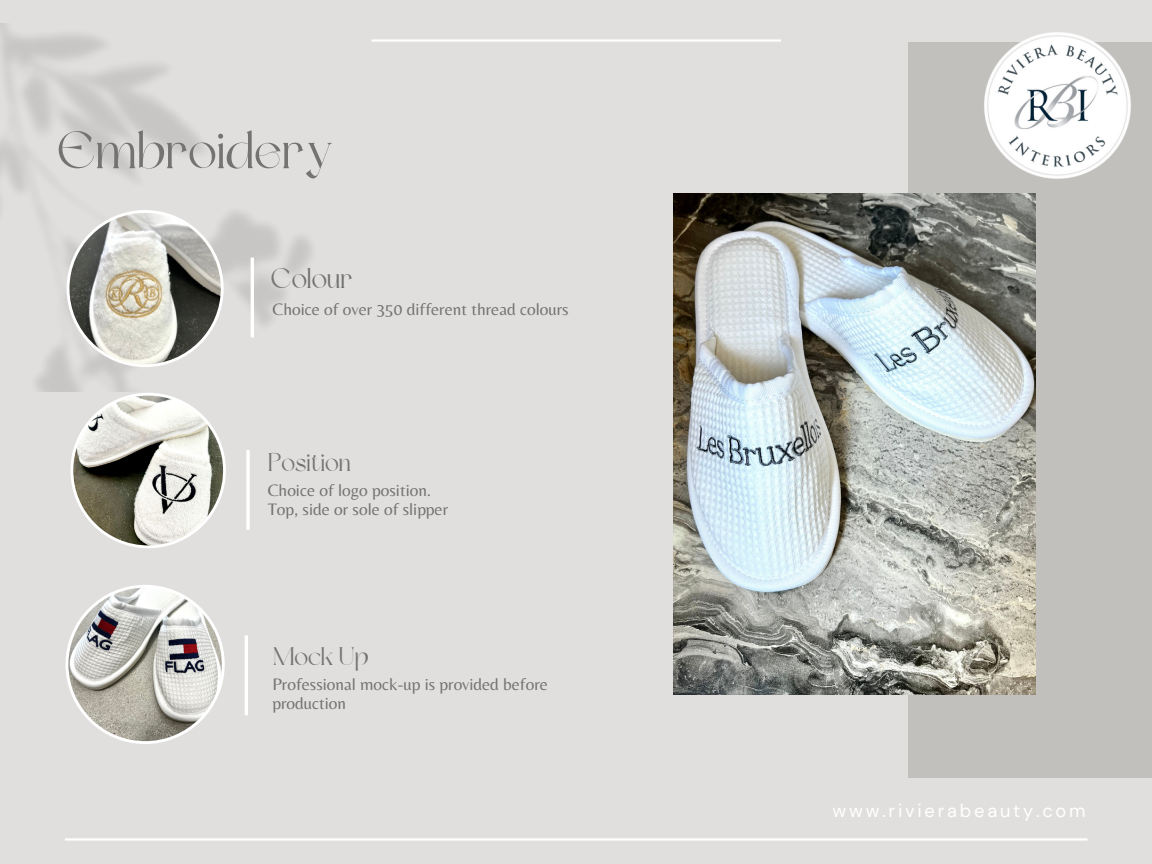
<style>
.page{position:relative;width:1152px;height:864px;background:#e0dfdd}
.page>*{position:absolute;margin:0;border:0;box-sizing:border-box;transform-origin:0 0}
.t1{font:52.5px "Dream Avenue";color:#737373}
.t2{font:28.35px "Dream Avenue";color:#737373}
.t3{font:25.35px "Dream Avenue";color:#737373}
.t4{font:18.3px "DM Sans";letter-spacing:.15em;color:#fff}
.t5{font:17.25px/19.2px "Belleza";color:#737373}
</style>
<div class="page">
<img style="left:0;top:23px;width:312px;height:368px">
<div style="left:908px;top:42px;width:244px;height:736px;background:#c1c0bd"></div>
<img style="left:674px;top:194px;width:362px;height:500px">
<svg style="left:67px;top:210px;width:157px;height:157px"></svg>
<hr style="left:251px;top:258px;width:3px;height:79px;background:#fff">
<svg style="left:70px;top:393px;width:156px;height:155px"></svg>
<hr style="left:246px;top:450px;width:4px;height:80px;background:#f8f8f7">
<svg style="left:66px;top:585px;width:159px;height:159px"></svg>
<hr style="left:245px;top:635px;width:3px;height:80px;background:#fff">
<img style="left:984px;top:32px;width:147px;height:147px">
<hr style="left:65px;top:838px;width:1022px;height:3px;background:#fff">
<hr style="left:372px;top:39px;width:409px;height:3px;background:#fff">
<p class="t1" style="left:57px;top:129px;width:278px">Embroidery</p>
<p class="t2" style="left:271px;top:267px;width:83px">Colour</p>
<p class="t5" style="left:273px;top:299px;width:298px">Choice of over 350 different thread colours</p>
<p class="t3" style="left:268px;top:452px;width:84px">Position</p>
<p class="t5" style="left:268px;top:481px;width:165px">Choice of logo position.</p>
<p class="t5" style="left:268px;top:500px;width:182px">Top, side or sole of slipper</p>
<p class="t3" style="left:273px;top:646px;width:97px">Mock Up</p>
<p class="t5" style="left:273px;top:675px;width:277px">Professional mock-up is provided before production</p>
<p class="t4" style="left:833px;top:798px;width:254px">www.rivierabeauty.com</p>
</div>
